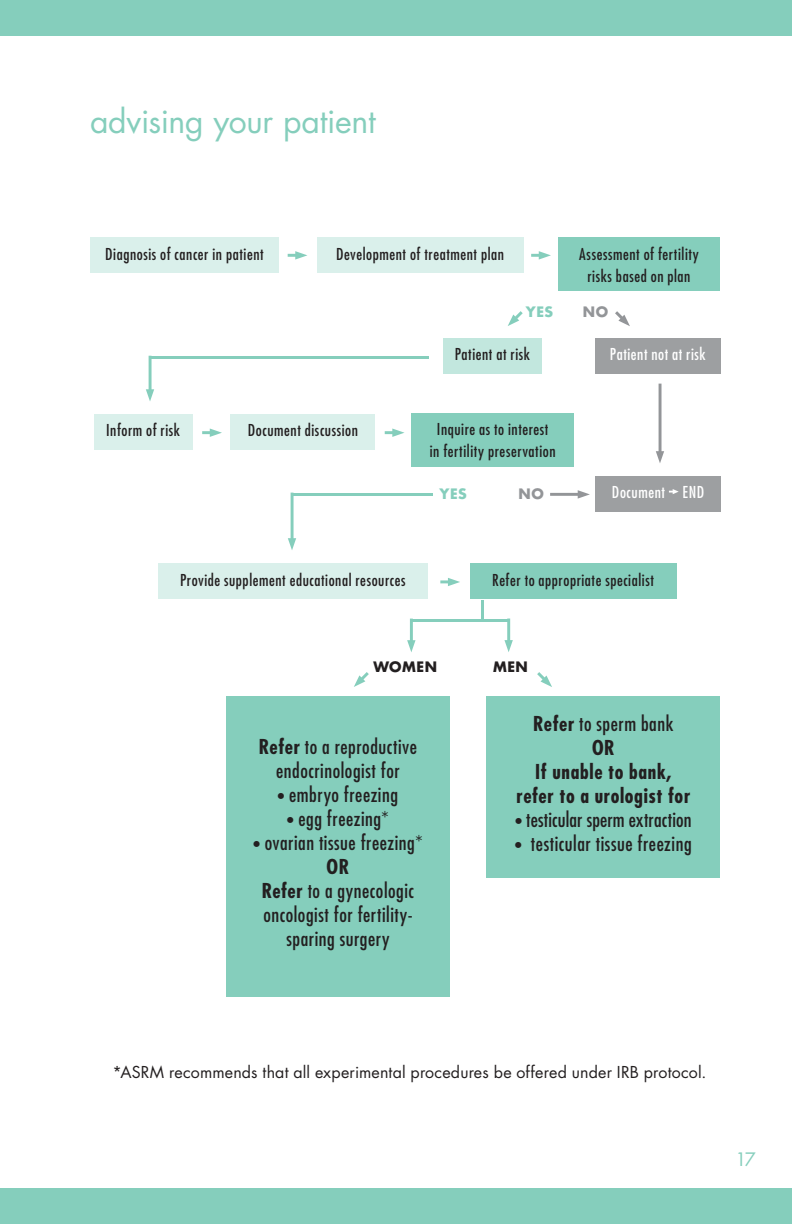
<style>
.page{position:relative;width:792px;height:1224px;background:#fff}
.page>*{position:absolute;margin:0;border:0;box-sizing:border-box;transform-origin:0 0}
.t1{font:32px "Futura";letter-spacing:-.01em;color:#85cebc}
.t2{font:condensed 20px/24px "Futura";letter-spacing:.03em;color:#231f20;text-align:center}
.t3{font:700 condensed 20px/24px "Futura";letter-spacing:.03em;color:#231f20;text-align:center}
.t4{font:condensed 20px "Futura";letter-spacing:.005em;color:#231f20}
.t5{font:18px "Futura";color:#85cebc}
.t6{font:condensed 16px/22px "Futura";letter-spacing:.035em;color:#231f20;text-align:center}
.t7{font:16px "Futura";letter-spacing:.01em;color:#231f20}
.t8{font:condensed 16px "Futura";letter-spacing:.035em;color:#fff}
.t9{font:700 14px "Futura";letter-spacing:.04em;color:#231f20}
.t10{font:700 14px "Futura";letter-spacing:.035em;color:#85cebc}
.t11{font:700 14px "Futura";color:#939598}
.s1{font-weight:700}
.s2{font-size:16px}
.s3{font-weight:400}
</style>
<div class="page">
<div style="left:0;top:0;width:792px;height:36px;background:#85cebc"></div>
<div style="left:0;top:1188px;width:792px;height:36px;background:#85cebc"></div>
<hr style="left:481px;top:600px;width:3px;height:22px;background:#85cebc">
<div style="left:94px;top:414px;width:99px;height:36px;background:#daf0eb"></div>
<div style="left:412px;top:413px;width:162px;height:53px;background:#85cebc"></div>
<hr style="left:149px;top:356px;width:279px;height:3px;background:#85cebc">
<svg style="left:146px;top:356px;width:8px;height:45px"></svg>
<div style="left:231px;top:414px;width:144px;height:36px;background:#daf0eb"></div>
<div style="left:158px;top:564px;width:270px;height:36px;background:#daf0eb"></div>
<div style="left:470px;top:564px;width:207px;height:36px;background:#85cebc"></div>
<div style="left:90px;top:238px;width:189px;height:36px;background:#daf0eb"></div>
<div style="left:317px;top:238px;width:207px;height:36px;background:#daf0eb"></div>
<div style="left:558px;top:238px;width:162px;height:53px;background:#85cebc"></div>
<svg style="left:440px;top:578px;width:20px;height:8px"></svg>
<svg style="left:288px;top:251px;width:19px;height:9px"></svg>
<svg style="left:531px;top:251px;width:20px;height:9px"></svg>
<svg style="left:508px;top:311px;width:15px;height:15px"></svg>
<svg style="left:615px;top:311px;width:15px;height:15px"></svg>
<div style="left:443px;top:338px;width:99px;height:36px;background:#c2e7de"></div>
<div style="left:595px;top:338px;width:126px;height:36px;background:#9d9fa1"></div>
<svg style="left:202px;top:429px;width:20px;height:8px"></svg>
<div style="left:595px;top:476px;width:126px;height:36px;background:#9d9fa1"></div>
<svg style="left:669px;top:489px;width:10px;height:5px"></svg>
<svg style="left:550px;top:490px;width:40px;height:9px"></svg>
<hr style="left:410px;top:619px;width:100px;height:3px;background:#85cebc">
<svg style="left:407px;top:622px;width:9px;height:30px"></svg>
<svg style="left:504px;top:619px;width:9px;height:33px"></svg>
<div style="left:226px;top:696px;width:224px;height:301px;background:#85cebc"></div>
<div style="left:487px;top:696px;width:233px;height:182px;background:#85cebc"></div>
<svg style="left:354px;top:672px;width:15px;height:15px"></svg>
<svg style="left:537px;top:672px;width:15px;height:15px"></svg>
<svg style="left:385px;top:429px;width:20px;height:8px"></svg>
<svg style="left:656px;top:384px;width:8px;height:79px"></svg>
<hr style="left:291px;top:493px;width:141px;height:3px;background:#85cebc">
<svg style="left:288px;top:493px;width:8px;height:57px"></svg>
<h1 class="t1" style="left:90px;top:99px;width:287px">advising your patient</h1>
<p class="t6" style="left:105px;top:242px;width:160px">Diagnosis of cancer in patient</p>
<p class="t6" style="left:336px;top:242px;width:170px">Development of treatment plan</p>
<p class="t6" style="left:579px;top:242px;width:121px">Assessment of fertility risks based on plan</p>
<p class="t10" style="left:526px;top:302px;width:29px">YES</p>
<p class="t11" style="left:583px;top:302px;width:27px">NO</p>
<p class="t6" style="left:455px;top:342px;width:77px">Patient at risk</p>
<p class="t8" style="left:610px;top:344px;width:97px">Patient not at risk</p>
<p class="t6" style="left:106px;top:419px;width:75px">Inform of risk</p>
<p class="t6" style="left:430px;top:418px;width:127px">Inquire as to interest<br>in fertility preservation</p>
<p class="t6" style="left:248px;top:419px;width:112px">Document discussion</p>
<p class="t10" style="left:440px;top:484px;width:29px">YES</p>
<p class="t11" style="left:519px;top:484px;width:27px">NO</p>
<p class="t8" style="left:612px;top:482px;width:94px">Document END</p>
<p class="t6" style="left:180px;top:568px;width:227px">Provide supplement educational resources</p>
<p class="t6" style="left:492px;top:568px;width:163px">Refer to appropriate specialist</p>
<p class="t9" style="left:373px;top:657px;width:65px">WOMEN</p>
<p class="t2" style="left:259px;top:735px;width:160px"><span class="s1">Refer</span> to a reproductive endocrinologist for</p>
<p class="t2" style="left:278px;top:783px;width:122px"><span class="s2">•</span> embryo freezing</p>
<p class="t2" style="left:287px;top:807px;width:103px"><span class="s2">•</span> egg freezing*</p>
<p class="t2" style="left:253px;top:831px;width:171px"><span class="s2">•</span> ovarian tissue freezing*<br><span class="s1">OR<br>Refer</span> to a gynecologic oncologist for fertility&shy;sparing surgery</p>
<p class="t9" style="left:493px;top:657px;width:36px">MEN</p>
<p class="t3" style="left:517px;top:711px;width:175px">Refer <span class="s3">to sperm bank<br></span>OR<br>If unable to bank, refer to a urologist for</p>
<p class="t4" style="left:515px;top:807px;width:178px"><span class="s2">•</span> testicular sperm extraction</p>
<p class="t2" style="left:515px;top:831px;width:178px"><span class="s2">•</span> testicular tissue freezing</p>
<p class="t7" style="left:113px;top:1061px;width:595px">*ASRM recommends that all experimental procedures be offered under IRB protocol.</p>
<p class="t5" style="left:735px;top:1147px;width:22px">1 7</p>
</div>
